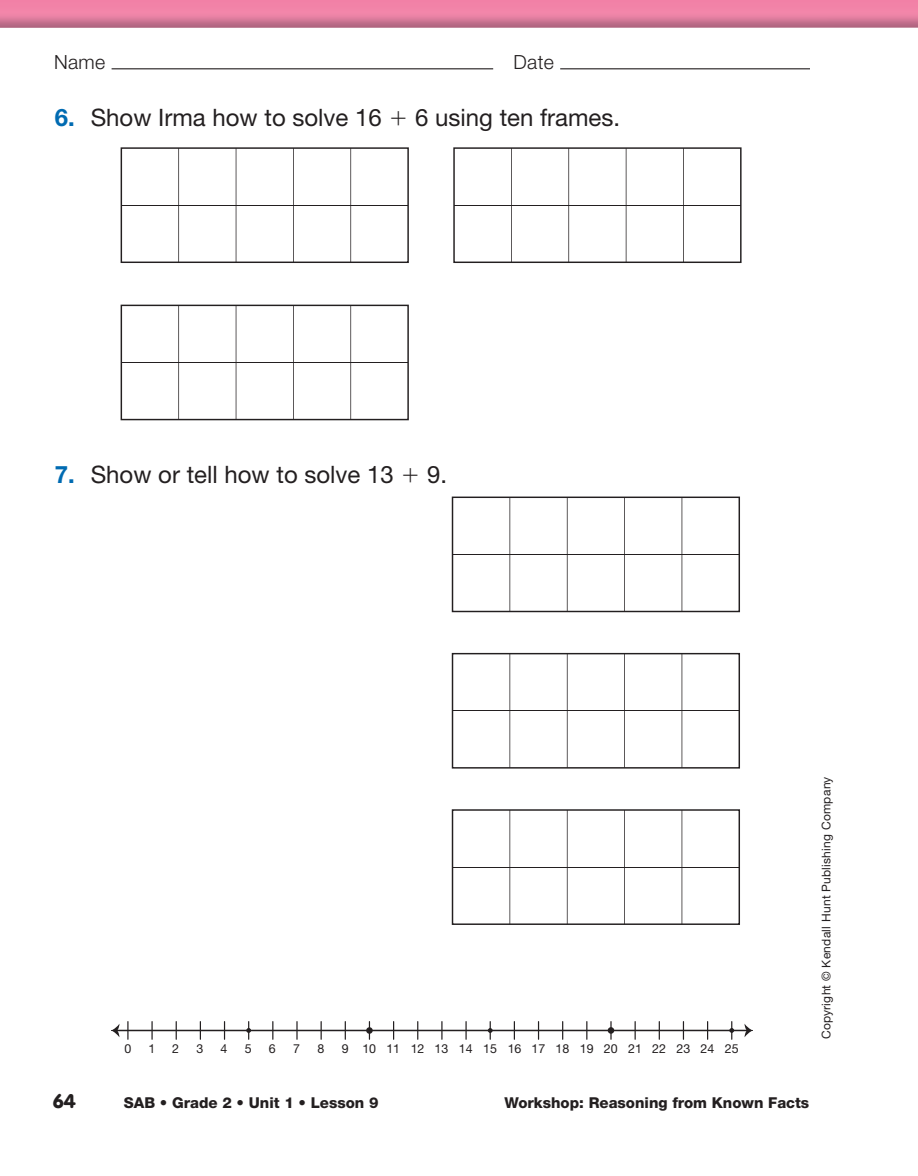
<style>
.page{position:relative;width:918px;height:1176px;background:#fff}
.page>*{position:absolute;margin:0;border:0;box-sizing:border-box;transform-origin:0 0}
.t1{font:24px "Helvetica Neue";color:#231f20}
.t2{font:300 19.5px "Helvetica Neue";letter-spacing:.02em;color:#231f20}
.t3{font:900 19.5px "VAG Rounded Std";color:#231f20}
.t4{font:800 15px "Helvetica Neue";color:#231f20}
.t5{font:12.45px "Helvetica Neue";color:#231f20}
.t6{font:12px "Helvetica Neue";letter-spacing:.02em;color:#231f20}
.s1{font-weight:700;color:#006bb2}
.s2{font-family:"Mathematical Pi One"}
</style>
<div class="page">
<div style="left:0;top:0;width:918px;height:13px;background:#f282a7"></div>
<img style="left:0;top:13px;width:918px;height:15px">
<hr style="left:112px;top:68px;width:381px;height:1px;background:#231f20">
<hr style="left:560px;top:68px;width:250px;height:1px;background:#231f20">
<svg style="left:121px;top:304px;width:288px;height:116px"></svg>
<hr style="left:121px;top:362px;width:287px;height:1px;background:#231f20">
<hr style="left:178px;top:305px;width:1px;height:114px;background:#231f20">
<hr style="left:236px;top:305px;width:1px;height:114px;background:#231f20">
<hr style="left:293px;top:305px;width:1px;height:114px;background:#231f20">
<hr style="left:350px;top:305px;width:1px;height:114px;background:#231f20">
<svg style="left:121px;top:147px;width:288px;height:116px"></svg>
<hr style="left:121px;top:205px;width:287px;height:1px;background:#231f20">
<hr style="left:178px;top:148px;width:1px;height:114px;background:#231f20">
<hr style="left:236px;top:148px;width:1px;height:114px;background:#231f20">
<hr style="left:293px;top:148px;width:1px;height:114px;background:#231f20">
<hr style="left:350px;top:148px;width:1px;height:114px;background:#231f20">
<svg style="left:453px;top:147px;width:289px;height:116px"></svg>
<hr style="left:454px;top:205px;width:287px;height:1px;background:#231f20">
<hr style="left:683px;top:148px;width:1px;height:114px;background:#231f20">
<hr style="left:626px;top:148px;width:1px;height:114px;background:#231f20">
<hr style="left:568px;top:148px;width:1px;height:114px;background:#231f20">
<hr style="left:511px;top:148px;width:1px;height:114px;background:#231f20">
<svg style="left:452px;top:809px;width:288px;height:115px"></svg>
<hr style="left:453px;top:866px;width:286px;height:1px;background:#231f20">
<hr style="left:682px;top:809px;width:1px;height:114px;background:#231f20">
<hr style="left:624px;top:809px;width:1px;height:114px;background:#231f20">
<hr style="left:567px;top:809px;width:1px;height:114px;background:#231f20">
<hr style="left:509px;top:809px;width:1px;height:114px;background:#231f20">
<svg style="left:452px;top:496px;width:288px;height:116px"></svg>
<hr style="left:453px;top:554px;width:286px;height:1px;background:#231f20">
<hr style="left:509px;top:497px;width:1px;height:114px;background:#231f20">
<hr style="left:567px;top:497px;width:1px;height:114px;background:#231f20">
<hr style="left:624px;top:497px;width:1px;height:114px;background:#231f20">
<hr style="left:682px;top:497px;width:1px;height:114px;background:#231f20">
<svg style="left:452px;top:652px;width:288px;height:116px"></svg>
<hr style="left:453px;top:710px;width:286px;height:1px;background:#231f20">
<hr style="left:682px;top:653px;width:1px;height:114px;background:#231f20">
<hr style="left:624px;top:653px;width:1px;height:114px;background:#231f20">
<hr style="left:567px;top:653px;width:1px;height:114px;background:#231f20">
<hr style="left:509px;top:653px;width:1px;height:114px;background:#231f20">
<hr style="left:116px;top:1029px;width:632px;height:1px;background:#231f20">
<svg style="left:111px;top:1024px;width:8px;height:12px"></svg>
<svg style="left:745px;top:1024px;width:8px;height:12px"></svg>
<svg style="left:127px;top:1021px;width:2px;height:18px"></svg>
<svg style="left:151px;top:1021px;width:2px;height:18px"></svg>
<svg style="left:176px;top:1021px;width:1px;height:18px"></svg>
<svg style="left:200px;top:1021px;width:1px;height:18px"></svg>
<svg style="left:224px;top:1021px;width:1px;height:18px"></svg>
<svg style="left:272px;top:1021px;width:1px;height:18px"></svg>
<svg style="left:296px;top:1021px;width:2px;height:18px"></svg>
<svg style="left:321px;top:1021px;width:1px;height:18px"></svg>
<svg style="left:345px;top:1021px;width:1px;height:18px"></svg>
<svg style="left:393px;top:1021px;width:1px;height:18px"></svg>
<svg style="left:417px;top:1021px;width:1px;height:18px"></svg>
<svg style="left:441px;top:1021px;width:2px;height:18px"></svg>
<svg style="left:465px;top:1021px;width:2px;height:18px"></svg>
<svg style="left:514px;top:1021px;width:1px;height:18px"></svg>
<svg style="left:538px;top:1021px;width:1px;height:18px"></svg>
<svg style="left:562px;top:1021px;width:1px;height:18px"></svg>
<svg style="left:586px;top:1021px;width:1px;height:18px"></svg>
<svg style="left:610px;top:1021px;width:2px;height:18px"></svg>
<svg style="left:635px;top:1021px;width:1px;height:18px"></svg>
<svg style="left:659px;top:1021px;width:1px;height:18px"></svg>
<svg style="left:683px;top:1021px;width:1px;height:18px"></svg>
<svg style="left:707px;top:1021px;width:1px;height:18px"></svg>
<svg style="left:246px;top:1021px;width:5px;height:18px"></svg>
<svg style="left:488px;top:1021px;width:5px;height:18px"></svg>
<svg style="left:729px;top:1021px;width:5px;height:18px"></svg>
<svg style="left:608px;top:1026px;width:6px;height:7px"></svg>
<svg style="left:366px;top:1026px;width:7px;height:7px"></svg>
<p class="t2" style="left:54px;top:55px;width:53px">Name</p>
<p class="t2" style="left:513px;top:55px;width:42px">Date</p>
<p class="t1" style="left:55px;top:108px;width:567px"><span class="s1">6.</span> Show Irma how to solve 16 <span class="s2">-</span> 6 using ten frames.</p>
<p class="t1" style="left:55px;top:465px;width:394px"><span class="s1">7.</span> Show or tell how to solve 13 <span class="s2">-</span> 9.</p>
<p class="t3" style="left:53px;top:1092px;width:24px">64</p>
<p class="t5" style="left:125px;top:1043px;width:8px">0</p>
<p class="t5" style="left:148px;top:1043px;width:8px">1</p>
<p class="t5" style="left:172px;top:1043px;width:8px">2</p>
<p class="t5" style="left:197px;top:1043px;width:8px">3</p>
<p class="t5" style="left:221px;top:1043px;width:8px">4</p>
<p class="t5" style="left:245px;top:1043px;width:8px">5</p>
<p class="t5" style="left:269px;top:1043px;width:8px">6</p>
<p class="t5" style="left:293px;top:1043px;width:8px">7</p>
<p class="t5" style="left:318px;top:1043px;width:8px">8</p>
<p class="t5" style="left:342px;top:1043px;width:398px">9 10 11 12 13 14 15 16 17 18 19 20 21 22 23 24 25</p>
<p class="t6" style="left:822px;top:1039px;width:264px;rotate:-90deg">Copyright © Kendall Hunt Publishing Company</p>
<p class="t4" style="left:124px;top:1097px;width:256px">SAB • Grade 2 • Unit 1 • Lesson 9</p>
<p class="t4" style="left:505px;top:1097px;width:306px">Workshop: Reasoning from Known Facts</p>
</div>
